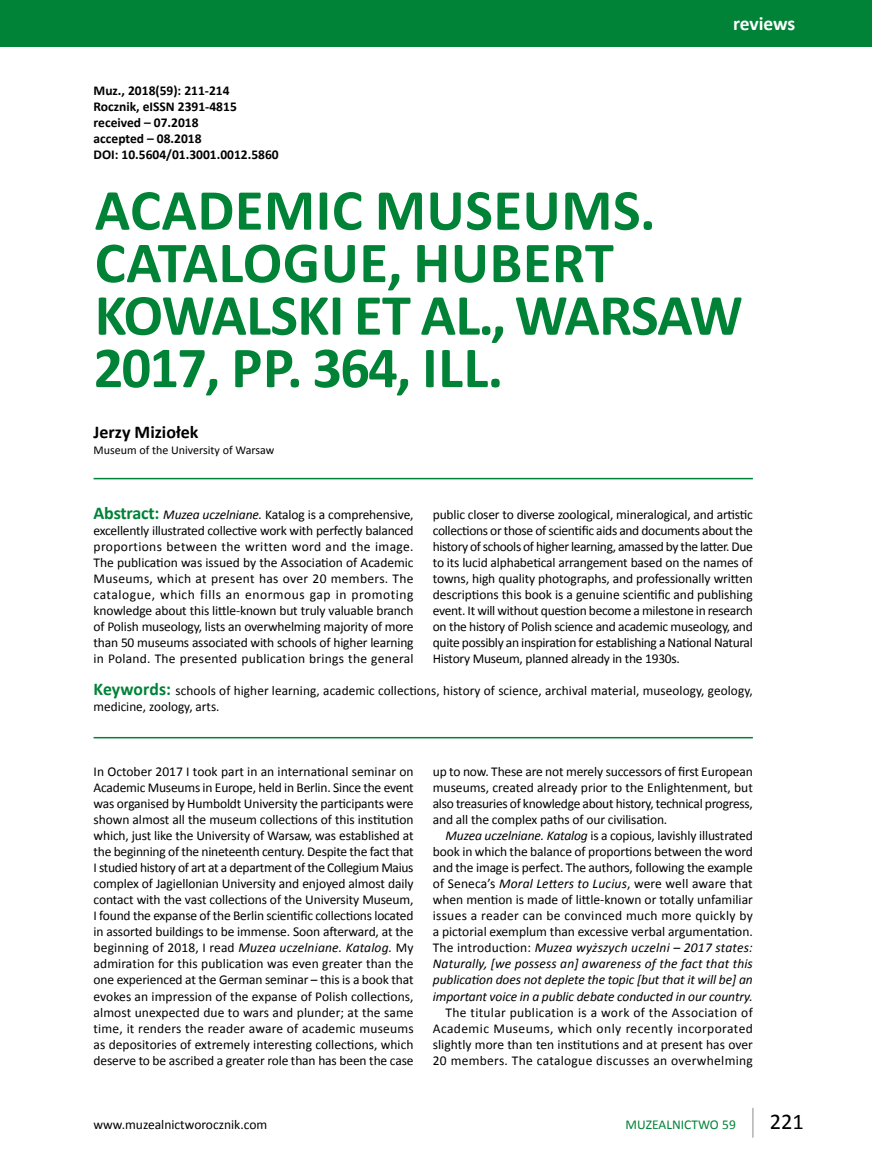
<style>
.page{position:relative;width:872px;height:1170px;background:#fff}
.page>*{position:absolute;margin:0;border:0;box-sizing:border-box;transform-origin:0 0}
.t1{font:700 58.5px/52.5px "Calibri";letter-spacing:.005em;color:#008237}
.t2{font:22.5px "Calibri";color:#000}
.t3{font:700 19.5px "Calibri";letter-spacing:-.005em;color:#fff}
.t4{font:700 18px "Calibri";color:#000}
.t5{font:13.5px/16px "Calibri";color:#000;text-align:justify}
.t6{font:700 13.5px/16px "Calibri";color:#000}
.t7{font:13.5px "Calibri";color:#008237}
.t8{font:12px "Calibri";color:#000}
.s1{font-weight:700;font-size:18px;color:#008237}
.s2{font-style:italic}
</style>
<div class="page">
<hr style="left:752px;top:1107px;width:1px;height:30px;background:#b3b2b2">
<div style="left:0;top:0;width:872px;height:47px;background:#008237"></div>
<hr style="left:94px;top:478px;width:659px;height:1px;background:#008237">
<hr style="left:94px;top:737px;width:659px;height:1px;background:#008237">
<h3 class="t3" style="left:733px;top:11px;width:64px">reviews</h3>
<p class="t6" style="left:94px;top:83px;width:187px">Muz., 2018(59): 211-214<br>Rocznik, eISSN 2391-4815 received – 07.2018<br>accepted – 08.2018<br>DOI: 10.5604/01.3001.0012.5860</p>
<h1 class="t1" style="left:94px;top:184px;width:650px">ACADEMIC MUSEUMS.<br>CATALOGUE, HUBERT<br>KOWALSKI ET AL., WARSAW<br>2017, PP. 364, ILL.</h1>
<h3 class="t4" style="left:94px;top:421px;width:106px">Jerzy Miziołek</h3>
<p class="t8" style="left:94px;top:443px;width:182px">Museum of the University of Warsaw</p>
<p class="t5" style="left:94px;top:506px;width:321px"><span class="s1">Abstract:</span> <span class="s2">Muzea uczelniane.</span> Katalog is a comprehensive, excellently illustrated collective work with perfectly balanced proportions between the written word and the image.<br>The publication was issued by the Association of Academic Museums, which at present has over 20 members. The catalogue, which fills an enormous gap in promoting knowledge about this little-known but truly valuable branch of Polish museology, lists an overwhelming majority of more than 50 museums associated with schools of higher learning in Poland. The presented publication brings the general</p>
<p class="t5" style="left:433px;top:506px;width:322px">public closer to diverse zoological, mineralogical, and artistic collections or those of scientific aids and documents about the history of schools of higher learning, amassed by the latter. Due to its lucid alphabetical arrangement based on the names of towns, high quality photographs, and professionally written descriptions this book is a genuine scientific and publishing event. It will without question become a milestone in research on the history of Polish science and academic museology, and quite possibly an inspiration for establishing a National Natural History Museum, planned already in the 1930s.</p>
<p class="t5" style="left:94px;top:682px;width:661px"><span class="s1">Keywords:</span> schools of higher learning, academic collections, history of science, archival material, museology, geology, medicine, zoology, arts.</p>
<p class="t5" style="left:94px;top:763px;width:321px">In October 2017 I took part in an international seminar on Academic Museums in Europe, held in Berlin. Since the event was organised by Humboldt University the participants were shown almost all the museum collections of this institution which, just like the University of Warsaw, was established at the beginning of the nineteenth century. Despite the fact that I studied history of art at a department of the Collegium Maius complex of Jagiellonian University and enjoyed almost daily contact with the vast collections of the University Museum, I found the expanse of the Berlin scientific collections located in assorted buildings to be immense. Soon afterward, at the beginning of 2018, I read <span class="s2">Muzea uczelniane. Katalog.</span> My admiration for this publication was even greater than the one experienced at the German seminar – this is a book that evokes an impression of the expanse of Polish collections, almost unexpected due to wars and plunder; at the same time, it renders the reader aware of academic museums as depositories of extremely interesting collections, which deserve to be ascribed a greater role than has been the case</p>
<p class="t5" style="left:433px;top:763px;width:321px">up to now. These are not merely successors of first European museums, created already prior to the Enlightenment, but also treasuries of knowledge about history, technical progress, and all the complex paths of our civilisation.</p>
<p class="t5" style="left:433px;top:827px;width:321px;text-indent:13px"><span class="s2">Muzea uczelniane. Katalog</span> is a copious, lavishly illustrated book in which the balance of proportions between the word and the image is perfect. The authors, following the example of Seneca’s <span class="s2">Moral Letters to Lucius</span>, were well aware that when mention is made of little-known or totally unfamiliar issues a reader can be convinced much more quickly by a pictorial exemplum than excessive verbal argumentation.<br>The introduction: <span class="s2">Muzea wyższych uczelni – 2017 states:<br>Naturally, [we possess an] awareness of the fact that this publication does not deplete the topic [but that it will be] an important voice in a public debate conducted in our country.</span></p>
<p class="t5" style="left:433px;top:1004px;width:322px;text-indent:13px">The titular publication is a work of the Association of Academic Museums, which only recently incorporated slightly more than ten institutions and at present has over 20 members. The catalogue discusses an overwhelming</p>
<p class="t5" style="left:94px;top:1116px;width:175px">www.muzealnictworocznik.com</p>
<p class="t7" style="left:625px;top:1115px;width:112px">MUZEALNICTWO 59</p>
<h2 class="t2" style="left:770px;top:1107px;width:36px">221</h2>
</div>
